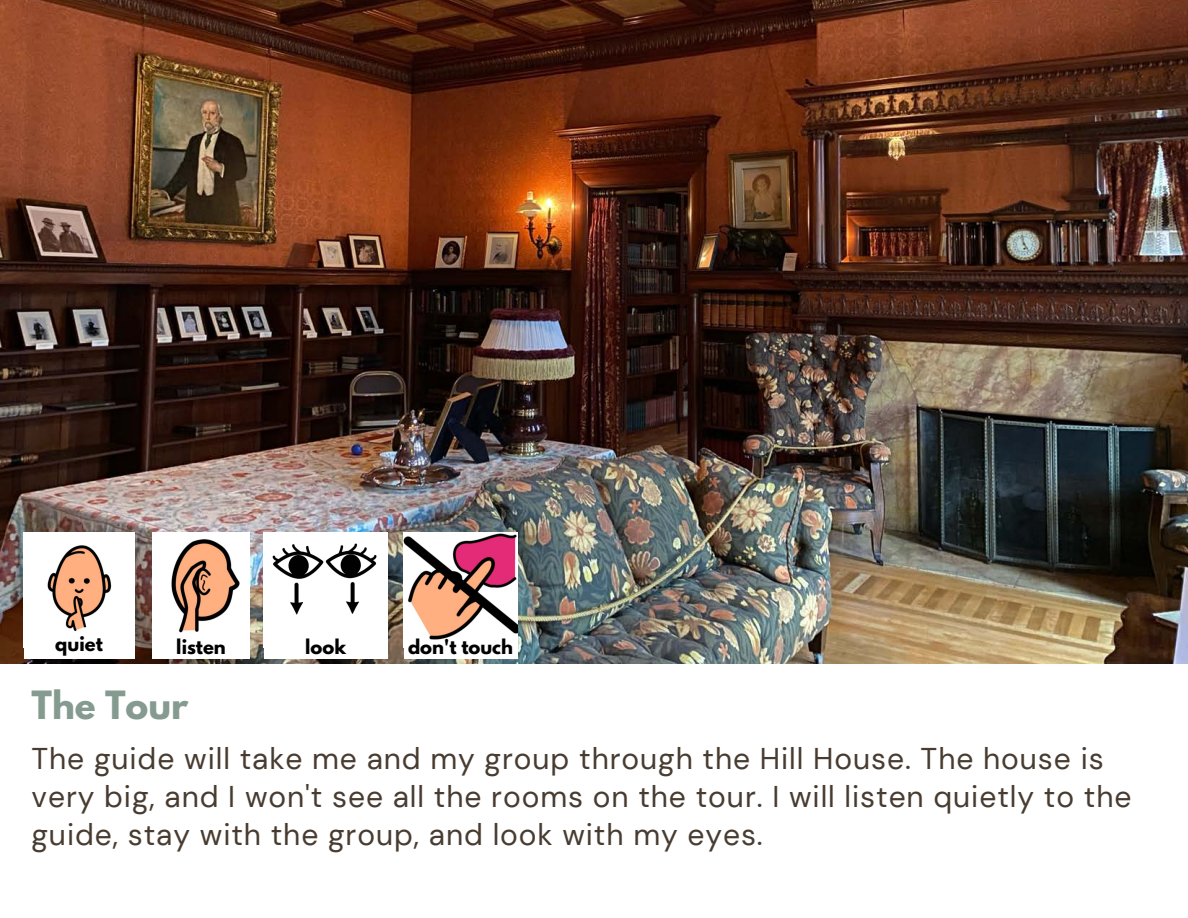
<style>
.page{position:relative;width:1188px;height:918px;background:#fff}
.page>*{position:absolute;margin:0;border:0;box-sizing:border-box;transform-origin:0 0}
.t1{font:700 34.5px "League Spartan";color:#859b8f}
.t2{font:30px/38.2px "DM Sans";letter-spacing:.03em;color:#483c31}
.t3{font:700 18px "League Spartan";color:#000}
</style>
<div class="page">
<img style="left:0;top:0;width:1188px;height:664px">
<img style="left:404px;top:533px;width:114px;height:108px">
<img style="left:264px;top:533px;width:124px;height:92px">
<img style="left:152px;top:533px;width:98px;height:100px">
<img style="left:24px;top:533px;width:110px;height:101px">
<div style="left:24px;top:634px;width:110px;height:25px;background:#fff"></div>
<div style="left:152px;top:633px;width:98px;height:26px;background:#fff"></div>
<div style="left:264px;top:625px;width:124px;height:34px;background:#fff"></div>
<div style="left:404px;top:641px;width:114px;height:18px;background:#fff"></div>
<p class="t3" style="left:55px;top:635px;width:49px">quiet</p>
<p class="t3" style="left:176px;top:638px;width:51px">listen</p>
<p class="t3" style="left:305px;top:638px;width:42px">look</p>
<p class="t3" style="left:408px;top:638px;width:106px">don't touch</p>
<p class="t1" style="left:32px;top:688px;width:158px">The Tour</p>
<p class="t2" style="left:32px;top:739px;width:1101px">The guide will take me and my group through the Hill House. The house is very big, and I won't see all the rooms on the tour. I will listen quietly to the guide, stay with the group, and look with my eyes.</p>
</div>
